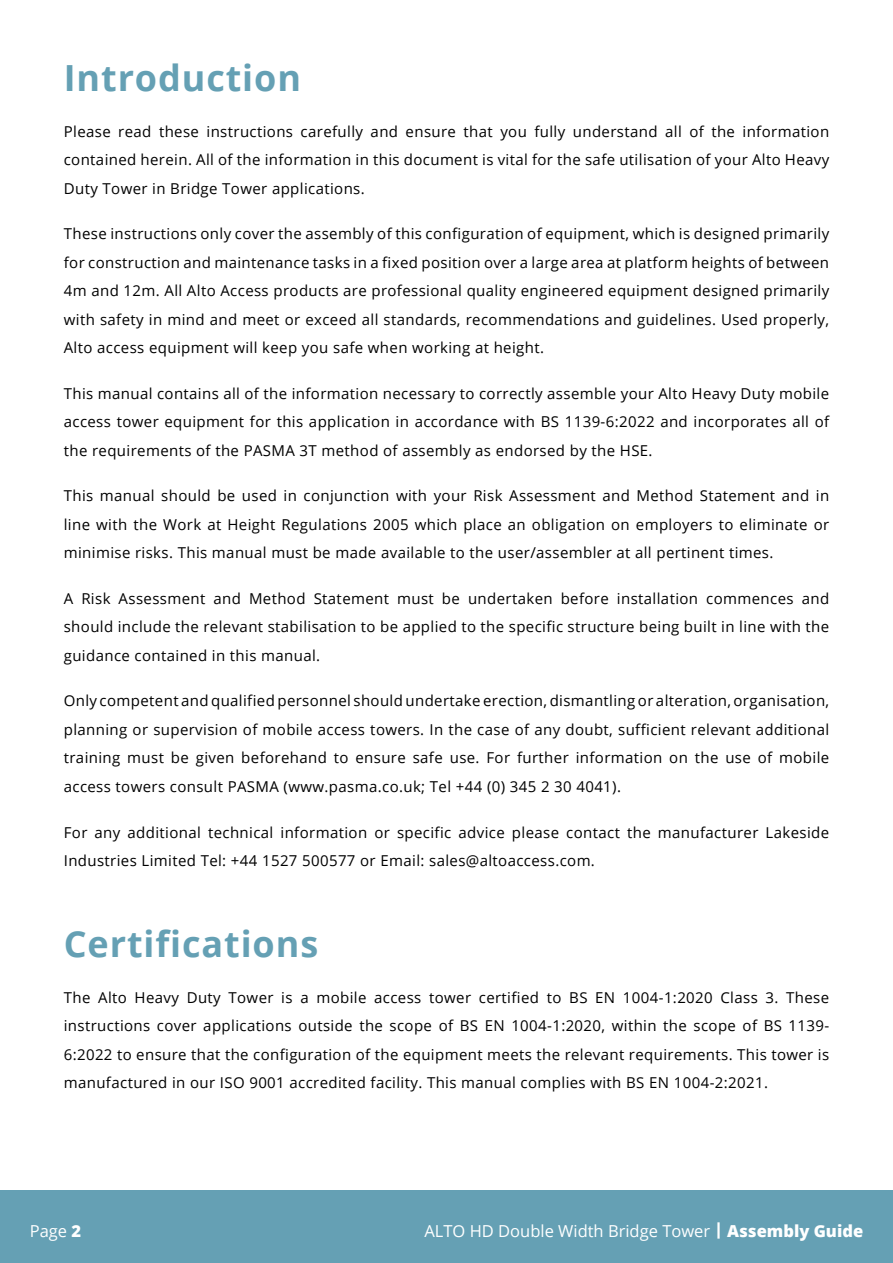
<style>
.page{position:relative;width:893px;height:1263px;background:#fff}
.page>*{position:absolute;margin:0;border:0;box-sizing:border-box;transform-origin:0 0}
.t1{font:700 36px "Open Sans";letter-spacing:.025em;color:#65a0b4}
.t2{font:16.5px "Open Sans";color:#fff}
.t3{font:15px/28.5px "Open Sans";letter-spacing:.025em;color:#000;text-align:justify}
.s1{font-weight:800}
</style>
<div class="page">
<div style="left:0;top:1191px;width:893px;height:72px;background:#65a0b4"></div>
<h1 class="t1" style="left:64px;top:53px;width:239px">Introduction</h1>
<p class="t3" style="left:64px;top:117px;width:767px">Please read these instructions carefully and ensure that you fully understand all of the information contained herein. All of the information in this document is vital for the safe utilisation of your Alto Heavy Duty Tower in Bridge Tower applications.</p>
<p class="t3" style="left:64px;top:219px;width:767px">These instructions only cover the assembly of this configuration of equipment, which is designed primarily for construction and maintenance tasks in a fixed position over a large area at platform heights of between 4m and 12m. All Alto Access products are professional quality engineered equipment designed primarily with safety in mind and meet or exceed all standards, recommendations and guidelines. Used properly, Alto access equipment will keep you safe when working at height.</p>
<p class="t3" style="left:64px;top:379px;width:767px">This manual contains all of the information necessary to correctly assemble your Alto Heavy Duty mobile access tower equipment for this application in accordance with BS 1139-6:2022 and incorporates all of the requirements of the PASMA 3T method of assembly as endorsed by the HSE.</p>
<p class="t3" style="left:64px;top:481px;width:767px">This manual should be used in conjunction with your Risk Assessment and Method Statement and in line with the Work at Height Regulations 2005 which place an obligation on employers to eliminate or minimise risks. This manual must be made available to the user/assembler at all pertinent times.</p>
<p class="t3" style="left:64px;top:584px;width:767px">A Risk Assessment and Method Statement must be undertaken before installation commences and should include the relevant stabilisation to be applied to the specific structure being built in line with the guidance contained in this manual.</p>
<p class="t3" style="left:64px;top:686px;width:767px">Only competent and qualified personnel should undertake erection, dismantling or alteration, organisation, planning or supervision of mobile access towers. In the case of any doubt, sufficient relevant additional training must be given beforehand to ensure safe use. For further information on the use of mobile access towers consult PASMA (www.pasma.co.uk; Tel +44 (0) 345 2 30 4041).</p>
<p class="t3" style="left:64px;top:817px;width:767px">For any additional technical information or specific advice please contact the manufacturer Lakeside<br>Industries Limited Tel: +44 1527 500577 or Email: sales@altoaccess.com.</p>
<h1 class="t1" style="left:64px;top:918px;width:256px">Certifications</h1>
<p class="t3" style="left:64px;top:982px;width:767px">The Alto Heavy Duty Tower is a mobile access tower certified to BS EN 1004-1:2020 Class 3. These instructions cover applications outside the scope of BS EN 1004-1:2020, within the scope of BS 1139- 6:2022 to ensure that the configuration of the equipment meets the relevant requirements. This tower is manufactured in our ISO 9001 accredited facility. This manual complies with BS EN 1004-2:2021.</p>
<p class="t2" style="left:30px;top:1219px;width:53px">Page <span class="s1">2</span></p>
<p class="t2" style="left:424px;top:1219px;width:440px">ALTO HD Double Width Bridge Tower <span class="s1">| Assembly Guide</span></p>
</div>
